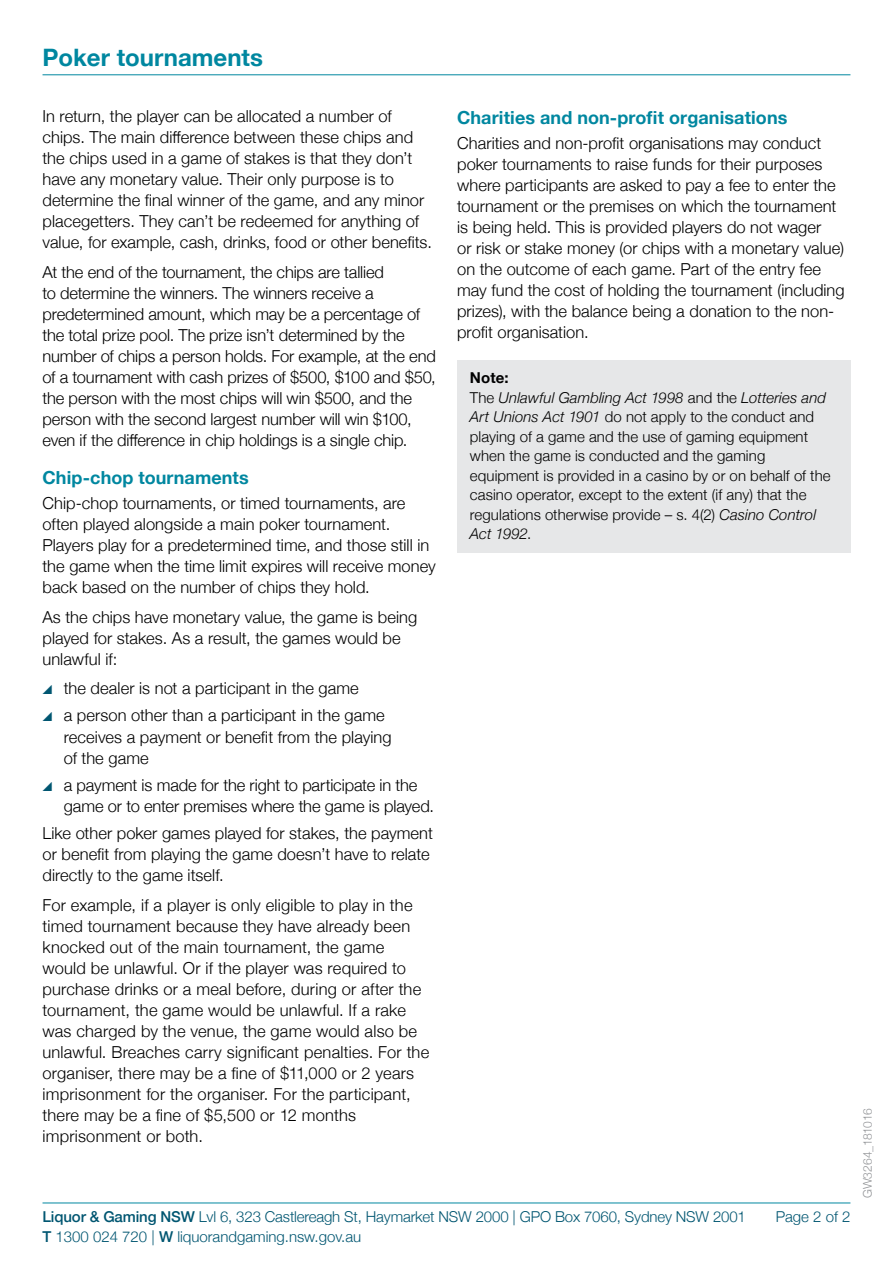
<style>
.page{position:relative;width:893px;height:1263px;background:#fff}
.page>*{position:absolute;margin:0;border:0;box-sizing:border-box;transform-origin:0 0}
.t1{font:700 24px "Helvetica Neue";color:#0087a0}
.B3___Subhead_size_1{font:700 18px "Helvetica Neue";letter-spacing:.005em;color:#0087a0}
.Body_copy{font:300 16.5px/21px "Helvetica Neue";letter-spacing:.005em;color:#000}
.P3___Body_copy___not{font:300 15px/19.5px "Helvetica Neue";letter-spacing:.01em;color:#000}
.Footer_Pg_no{font:300 15px "Helvetica Neue";letter-spacing:-.01em;color:#005671}
.Document_Job_number{font:300 12px "Helvetica Neue";letter-spacing:-.01em;color:#939598}
.s1{color:#005671}
.s2{font-weight:700}
.s3{font-style:italic}
.s4{font-weight:500}
</style>
<div class="page">
<hr style="left:43px;top:1202px;width:807px;height:1px;background:#0087a0">
<hr style="left:43px;top:74px;width:807px;height:1px;background:#0087a0">
<div style="left:457px;top:360px;width:393px;height:193px;background:#e6e7e8"></div>
<h1 class="t1" style="left:43px;top:39px;width:222px">Poker tournaments</h1>
<p class="Body_copy" style="left:43px;top:105px;width:391px">In return, the player can be allocated a number of chips. The main difference between these chips and the chips used in a game of stakes is that they don’t have any monetary value. Their only purpose is to determine the final winner of the game, and any minor placegetters. They can’t be redeemed for anything of value, for example, cash, drinks, food or other benefits.</p>
<p class="Body_copy" style="left:43px;top:260px;width:395px">At the end of the tournament, the chips are tallied<br>to determine the winners. The winners receive a predetermined amount, which may be a percentage of the total prize pool. The prize isn’t determined by the number of chips a person holds. For example, at the end of a tournament with cash prizes of $500, $100 and $50, the person with the most chips will win $500, and the person with the second largest number will win $100, even if the difference in chip holdings is a single chip.</p>
<p class="B3___Subhead_size_1" style="left:43px;top:463px;width:208px">Chip-chop tournaments</p>
<p class="Body_copy" style="left:43px;top:491px;width:395px">Chip-chop tournaments, or timed tournaments, are often played alongside a main poker tournament.<br>Players play for a predetermined time, and those still in the game when the time limit expires will receive money back based on the number of chips they hold.</p>
<p class="Body_copy" style="left:43px;top:605px;width:376px">As the chips have monetary value, the game is being played for stakes. As a result, the games would be unlawful if:</p>
<p class="Body_copy" style="left:43px;top:676px;width:318px"><span class="s1">•</span> the dealer is not a participant in the game</p>
<p class="Body_copy" style="left:64px;top:704px;width:329px;text-indent:-21px"><span class="s1">•</span> a person other than a participant in the game receives a payment or benefit from the playing of the game</p>
<p class="Body_copy" style="left:64px;top:773px;width:372px;text-indent:-21px"><span class="s1">•</span> a payment is made for the right to participate in the game or to enter premises where the game is played.</p>
<p class="Body_copy" style="left:43px;top:822px;width:392px">Like other poker games played for stakes, the payment or benefit from playing the game doesn’t have to relate directly to the game itself.</p>
<p class="Body_copy" style="left:43px;top:893px;width:388px">For example, if a player is only eligible to play in the timed tournament because they have already been knocked out of the main tournament, the game would be unlawful. Or if the player was required to purchase drinks or a meal before, during or after the tournament, the game would be unlawful. If a rake was charged by the venue, the game would also be unlawful. Breaches carry significant penalties. For the organiser, there may be a fine of $11,000 or 2 years imprisonment for the organiser. For the participant, there may be a fine of $5,500 or 12 months imprisonment or both.</p>
<p class="B3___Subhead_size_1" style="left:457px;top:103px;width:332px">Charities and non-profit organisations</p>
<p class="Body_copy" style="left:457px;top:132px;width:389px">Charities and non-profit organisations may conduct poker tournaments to raise funds for their purposes where participants are asked to pay a fee to enter the tournament or the premises on which the tournament is being held. This is provided players do not wager<br>or risk or stake money (or chips with a monetary value) on the outcome of each game. Part of the entry fee may fund the cost of holding the tournament (including prizes), with the balance being a donation to the non&shy;profit organisation.</p>
<p class="P3___Body_copy___not" style="left:470px;top:367px;width:362px"><span class="s2">Note:<br></span>The <span class="s3">Unlawful Gambling Act 1998</span> and the <span class="s3">Lotteries and Art Unions Act 1901</span> do not apply to the conduct and playing of a game and the use of gaming equipment when the game is conducted and the gaming equipment is provided in a casino by or on behalf of the casino operator, except to the extent (if any) that the regulations otherwise provide – s. 4(2) <span class="s3">Casino Control Act 1992</span>.</p>
<p class="Footer_Pg_no" style="left:43px;top:1205px;width:705px"><span class="s4">Liquor &amp; Gaming NSW</span> Lvl 6, 323 Castlereagh St, Haymarket NSW 2000 | GPO Box 7060, Sydney NSW 2001</p>
<p class="Footer_Pg_no" style="left:776px;top:1205px;width:76px">Page 2 of 2</p>
<p class="Footer_Pg_no" style="left:43px;top:1224px;width:320px"><span class="s4">T</span> 1300 024 720 | <span class="s4">W</span> liquorandgaming.nsw.gov.au</p>
<p class="Document_Job_number" style="left:858px;top:1198px;width:91px;rotate:-90deg">GW3264_181016</p>
</div>
